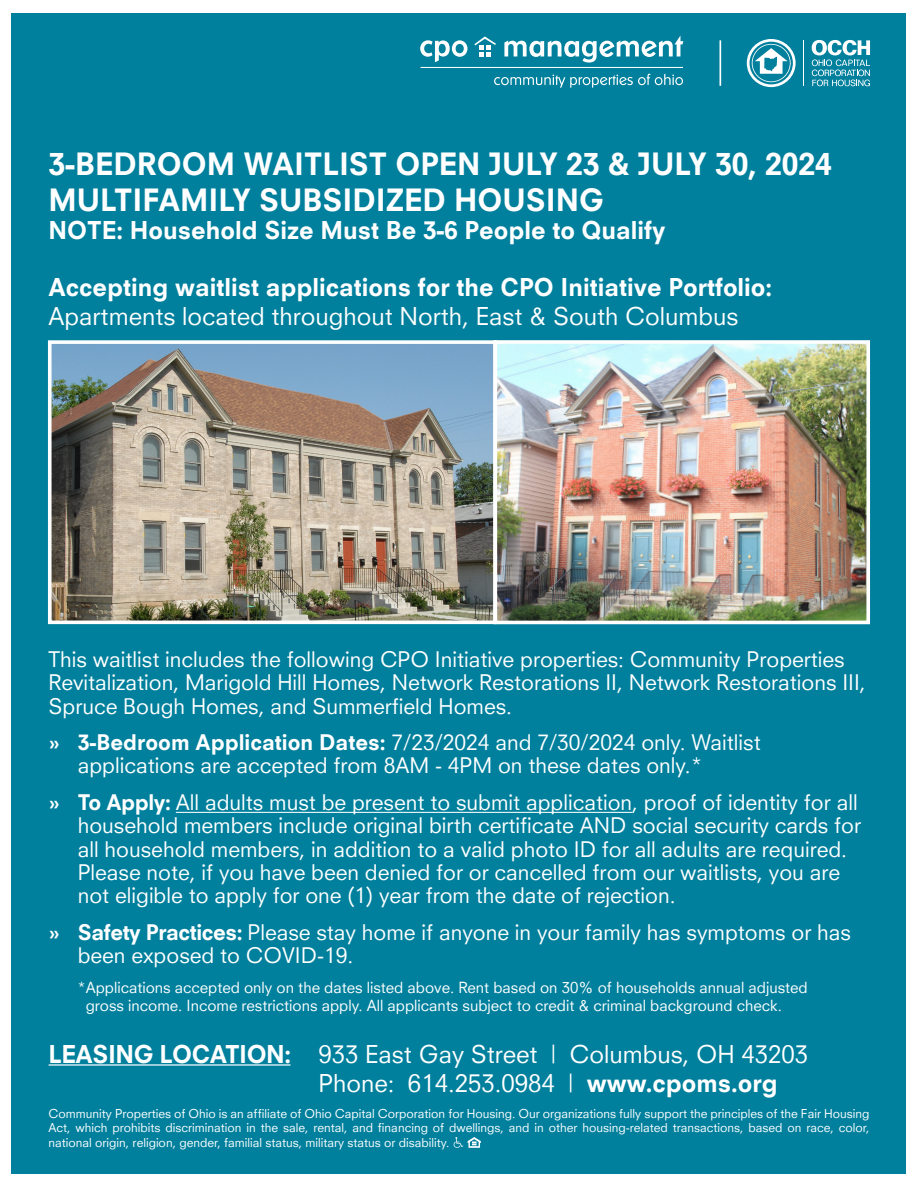
<style>
.page{position:relative;width:918px;height:1188px;background:#fff}
.page>*{position:absolute;margin:0;border:0;box-sizing:border-box;transform-origin:0 0}
.t1{font:800 30px/36px "Neuzeit SLT";color:#fff}
.t2{font:24px/28.8px "Neuzeit SLT";color:#fff}
.t3{font:800 24px "Neuzeit SLT";color:#fff}
.t4{font:21px/23.2px "Neuzeit SLT";color:#fff}
.t5{font:15px/18px "Neuzeit SLT";color:#fff}
.t6{font:12px/14.4px "Neuzeit SLT";color:#fff;text-align:justify}
.s1{font-weight:800}
</style>
<div class="page">
<div style="left:12px;top:14px;width:894px;height:1160px;background:#00809d"></div>
<hr style="left:49px;top:1064px;width:242px;height:2px;background:#fff">
<svg style="left:454px;top:1137px;width:27px;height:11px"></svg>
<hr style="left:176px;top:812px;width:456px;height:1px;background:#fff">
<img style="left:47px;top:340px;width:445px;height:285px">
<img style="left:492px;top:340px;width:378px;height:285px">
<svg style="left:494px;top:74px;width:189px;height:14px"></svg>
<hr style="left:421px;top:67px;width:262px;height:1px;background:#fff">
<svg style="left:420px;top:40px;width:47px;height:22px"></svg>
<svg style="left:504px;top:36px;width:179px;height:27px"></svg>
<svg style="left:474px;top:36px;width:22px;height:20px"></svg>
<svg style="left:812px;top:40px;width:58px;height:46px"></svg>
<hr style="left:803px;top:40px;width:1px;height:46px;background:#fff">
<svg style="left:747px;top:39px;width:49px;height:48px"></svg>
<hr style="left:720px;top:40px;width:1px;height:46px;background:#fff">
<h1 class="t1" style="left:49px;top:145px;width:785px">3-BEDROOM WAITLIST OPEN JULY 23 &amp; JULY 30, 2024<br>MULTIFAMILY SUBSIDIZED HOUSING</h1>
<p class="t3" style="left:49px;top:216px;width:619px">NOTE: Household Size Must Be 3-6 People to Qualify</p>
<p class="t3" style="left:49px;top:273px;width:725px">Accepting waitlist applications for the CPO Initiative Portfolio:</p>
<p class="t2" style="left:49px;top:302px;width:691px">Apartments located throughout North, East &amp; South Columbus</p>
<p class="t4" style="left:49px;top:647px;width:819px">This waitlist includes the following CPO Initiative properties: Community Properties<br>Revitalization, Marigold Hill Homes, Network Restorations II, Network Restorations III,<br>Spruce Bough Homes, and Summerfield Homes.</p>
<p class="t4" style="left:78px;top:731px;width:685px;text-indent:-29px"><span class="s1">» 3-Bedroom Application Dates:</span> 7/23/2024 and 7/30/2024 only. Waitlist applications are accepted from 8AM - 4PM on these dates only.*</p>
<p class="t4" style="left:78px;top:791px;width:785px;text-indent:-29px"><span class="s1">» To Apply:</span> All adults must be present to submit application, proof of identity for all household members include original birth certificate AND social security cards for all household members, in addition to a valid photo ID for all adults are required.<br>Please note, if you have been denied for or cancelled from our waitlists, you are not eligible to apply for one (1) year from the date of rejection.</p>
<p class="t4" style="left:78px;top:920px;width:775px;text-indent:-29px"><span class="s1">» Safety Practices:</span> Please stay home if anyone in your family has symptoms or has been exposed to COVID-19.</p>
<p class="t5" style="left:86px;top:979px;width:724px;text-indent:-8px">*Applications accepted only on the dates listed above. Rent based on 30% of households annual adjusted gross income. Income restrictions apply. All applicants subject to credit &amp; criminal background check.</p>
<p class="t2" style="left:319px;top:1040px;width:491px;text-indent:-270px"><span class="s1">LEASING LOCATION:</span> 933 East Gay Street | Columbus, OH 43203<br>Phone: 614.253.0984 | <span class="s1">www.cpoms.org</span></p>
<p class="t6" style="left:49px;top:1106px;width:822px">Community Properties of Ohio is an affiliate of Ohio Capital Corporation for Housing. Our organizations fully support the principles of the Fair Housing Act, which prohibits discrimination in the sale, rental, and financing of dwellings, and in other housing-related transactions, based on race, color, national origin, religion, gender, familial status, military status or disability.</p>
</div>
